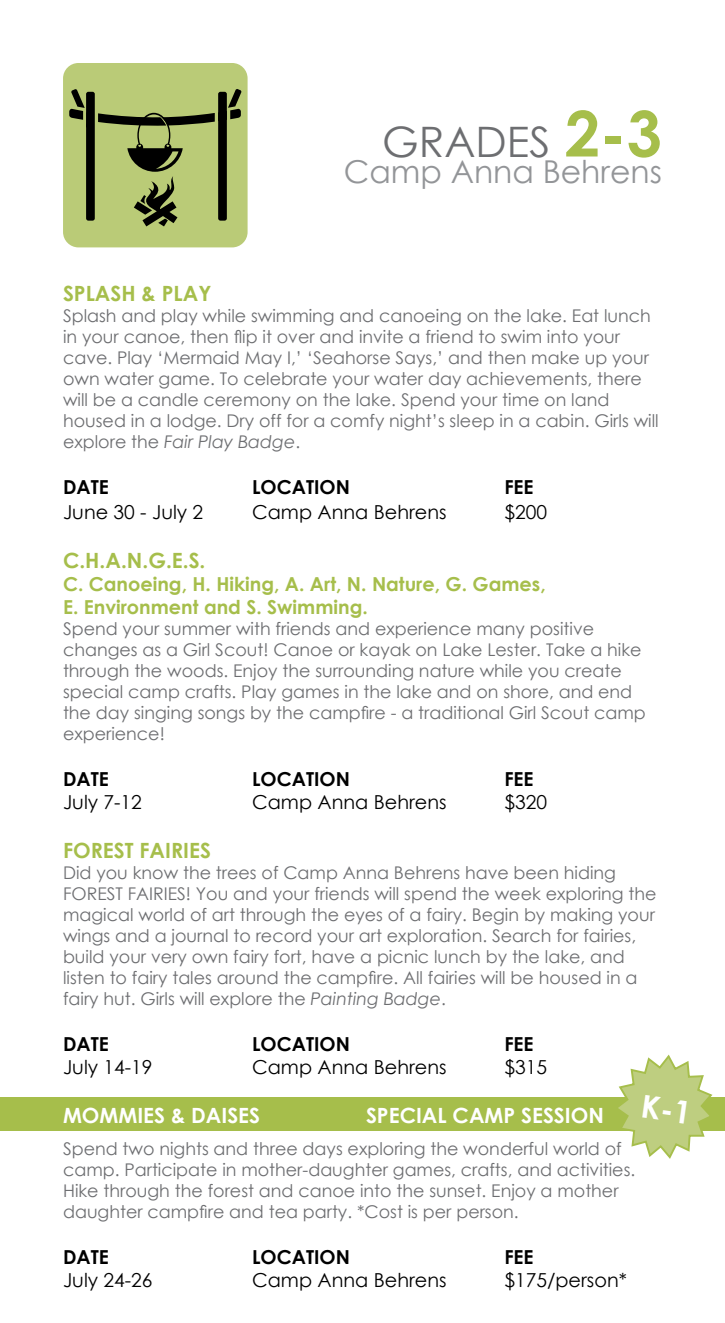
<style>
.page{position:relative;width:725px;height:1323px;background:#fff}
.page>*{position:absolute;margin:0;border:0;box-sizing:border-box;transform-origin:0 0}
.t1{font:42px "Century Gothic";color:#6d6e71}
.t2{font:31.5px "Century Gothic";color:#939598}
.t3{font:700 21px "Century Gothic";color:#a6be4b}
.t4{font:700 21px "Century Gothic";color:#fff}
.t5{font:19.25px "Century Gothic";color:#000}
.t6{font:700 19.25px/23.1px "Century Gothic";color:#a6be4b}
.t7{font:700 19.25px "Century Gothic";color:#000}
.t8{font:17.5px/21px "Century Gothic";color:#6d6e71}
.s1{font-weight:700;font-size:63px;color:#a6be4b}
.s2{font-style:italic}
</style>
<div class="page">
<div style="left:0;top:1097px;width:724px;height:34px;background:#a6be4b"></div>
<div style="left:63px;top:63px;width:184px;height:184px;background:#bacb77;border-radius:15px"></div>
<svg style="left:69px;top:89px;width:172px;height:137px"></svg>
<svg style="left:618px;top:1054px;width:95px;height:105px"></svg>
<h1 class="t1" style="left:382px;top:112px;width:281px">GRADES <span class="s1">2-3</span></h1>
<h2 class="t2" style="left:344px;top:150px;width:320px">Camp Anna Behrens</h2>
<p class="t3" style="left:63px;top:277px;width:150px">SPLASH &amp; PLAY</p>
<p class="t8" style="left:63px;top:305px;width:597px">Splash and play while swimming and canoeing on the lake. Eat lunch in your canoe, then flip it over and invite a friend to swim into your cave. Play ‘Mermaid May I,’ ‘Seahorse Says,’ and then make up your own water game. To celebrate your water day achievements, there will be a candle ceremony on the lake. Spend your time on land housed in a lodge. Dry off for a comfy night’s sleep in a cabin. Girls will explore the <span class="s2">Fair Play Badge</span>.</p>
<p class="t7" style="left:63px;top:473px;width:47px">DATE</p>
<p class="t7" style="left:252px;top:473px;width:99px">LOCATION</p>
<p class="t7" style="left:504px;top:473px;width:31px">FEE</p>
<p class="t5" style="left:63px;top:499px;width:142px">June 30 - July 2</p>
<p class="t5" style="left:252px;top:499px;width:196px">Camp Anna Behrens</p>
<p class="t5" style="left:504px;top:499px;width:44px">$200</p>
<p class="t3" style="left:63px;top:544px;width:144px">C.H.A.N.G.E.S.</p>
<p class="t6" style="left:63px;top:571px;width:484px">C. Canoeing, H. Hiking, A. Art, N. Nature, G. Games,<br>E. Environment and S. Swimming.</p>
<p class="t8" style="left:63px;top:618px;width:584px">Spend your summer with friends and experience many positive changes as a Girl Scout! Canoe or kayak on Lake Lester. Take a hike through the woods. Enjoy the surrounding nature while you create special camp crafts. Play games in the lake and on shore, and end the day singing songs by the campfire - a traditional Girl Scout camp experience!</p>
<p class="t7" style="left:63px;top:765px;width:47px">DATE</p>
<p class="t7" style="left:252px;top:765px;width:99px">LOCATION</p>
<p class="t7" style="left:504px;top:765px;width:31px">FEE</p>
<p class="t5" style="left:63px;top:789px;width:80px">July 7-12</p>
<p class="t5" style="left:252px;top:789px;width:196px">Camp Anna Behrens</p>
<p class="t5" style="left:504px;top:789px;width:44px">$320</p>
<p class="t3" style="left:63px;top:834px;width:149px">FOREST FAIRIES</p>
<p class="t8" style="left:63px;top:861px;width:595px">Did you know the trees of Camp Anna Behrens have been hiding FOREST FAIRIES! You and your friends will spend the week exploring the magical world of art through the eyes of a fairy. Begin by making your wings and a journal to record your art exploration. Search for fairies, build your very own fairy fort, have a picnic lunch by the lake, and listen to fairy tales around the campfire. All fairies will be housed in a fairy hut. Girls will explore the <span class="s2">Painting Badge</span>.</p>
<p class="t7" style="left:63px;top:1029px;width:47px">DATE</p>
<p class="t7" style="left:252px;top:1029px;width:99px">LOCATION</p>
<p class="t7" style="left:504px;top:1029px;width:31px">FEE</p>
<p class="t5" style="left:63px;top:1053px;width:91px">July 14-19</p>
<p class="t5" style="left:252px;top:1053px;width:196px">Camp Anna Behrens</p>
<p class="t5" style="left:504px;top:1053px;width:44px">$315</p>
<p class="t4" style="left:63px;top:1099px;width:198px">MOMMIES &amp; DAISES</p>
<p class="t4" style="left:366px;top:1099px;width:239px">SPECIAL CAMP SESSION</p>
<p class="t8" style="left:63px;top:1138px;width:573px">Spend two nights and three days exploring the wonderful world of camp. Participate in mother-daughter games, crafts, and activities.<br>Hike through the forest and canoe into the sunset. Enjoy a mother daughter campfire and tea party. *Cost is per person.</p>
<p class="t7" style="left:63px;top:1243px;width:47px">DATE</p>
<p class="t7" style="left:252px;top:1243px;width:99px">LOCATION</p>
<p class="t7" style="left:504px;top:1243px;width:31px">FEE</p>
<p class="t5" style="left:63px;top:1267px;width:91px">July 24-26</p>
<p class="t5" style="left:252px;top:1267px;width:196px">Camp Anna Behrens</p>
<p class="t5" style="left:504px;top:1267px;width:124px">$175/person*</p>
</div>
